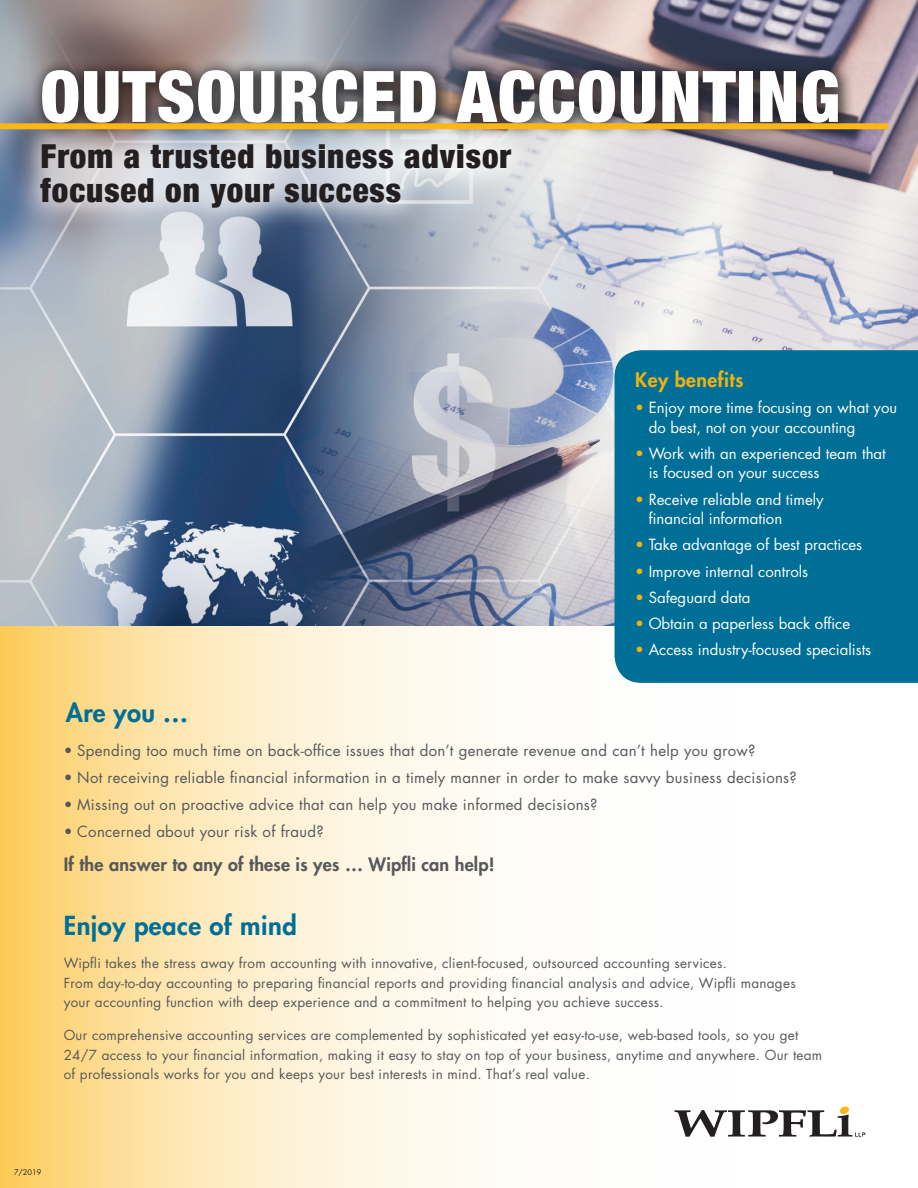
<style>
.page{position:relative;width:918px;height:1188px;background:#fff}
.page>*{position:absolute;margin:0;border:0;box-sizing:border-box;transform-origin:0 0}
.t1{font:900 condensed 71.25px "Helvetica Neue";letter-spacing:.02em;color:#fff}
.t2{font:900 condensed 33px/34.3px "Helvetica Neue";letter-spacing:.03em;color:#231f20}
.t3{font:800 25.5px "Futura Std";letter-spacing:.02em;color:#006f97}
.t4{font:800 19.5px "Futura Std";letter-spacing:.025em;color:#efb211}
.t5{font:800 18px "Futura Std";letter-spacing:.01em;color:#57585a}
.t6{font:15px/19.5px "Futura Std";color:#fff}
.t7{font:15px "Futura Std";letter-spacing:.02em;color:#57585a}
.t8{font:13.5px/19.5px "Futura Std";letter-spacing:.02em;color:#57585a}
.t9{font:7.5px "Futura Std";color:#231f20}
.s1{color:#efb211}
</style>
<div class="page">
<svg style="left:0;top:625px;width:866px;height:563px"></svg>
<img style="left:0;top:0;width:296px;height:625px">
<img style="left:296px;top:0;width:622px;height:625px">
<div style="left:615px;top:350px;width:303px;height:333px;background:#006f97"></div>
<div style="left:12px;top:115px;width:528px;height:121px;background:#fff;opacity:.7"></div>
<div style="left:29px;top:57px;width:827px;height:83px;background:#231f20;opacity:.75"></div>
<div style="left:0;top:123px;width:888px;height:6px;background:#fcb615"></div>
<svg style="left:675px;top:1106px;width:190px;height:31px"></svg>
<h1 class="t1" style="left:40px;top:38px;width:801px">OUTSOURCED ACCOUNTING</h1>
<h2 class="t2" style="left:40px;top:137px;width:472px">From a trusted business advisor focused on your success</h2>
<h3 class="t3" style="left:66px;top:697px;width:124px">Are you …</h3>
<h3 class="t4" style="left:635px;top:367px;width:110px">Key benefits</h3>
<p class="t6" style="left:649px;top:398px;width:250px;text-indent:-14px"><span class="s1">•</span> Enjoy more time focusing on what you do best, not on your accounting</p>
<p class="t6" style="left:649px;top:444px;width:239px;text-indent:-14px"><span class="s1">•</span> Work with an experienced team that is focused on your success</p>
<p class="t6" style="left:649px;top:490px;width:176px;text-indent:-14px"><span class="s1">•</span> Receive reliable and timely financial information</p>
<p class="t6" style="left:635px;top:535px;width:229px"><span class="s1">•</span> Take advantage of best practices</p>
<p class="t6" style="left:635px;top:562px;width:174px"><span class="s1">•</span> Improve internal controls</p>
<p class="t6" style="left:635px;top:588px;width:117px"><span class="s1">•</span> Safeguard data</p>
<p class="t6" style="left:635px;top:614px;width:217px"><span class="s1">•</span> Obtain a paperless back office</p>
<p class="t6" style="left:635px;top:640px;width:238px"><span class="s1">•</span> Access industry-focused specialists</p>
<p class="t7" style="left:64px;top:741px;width:693px">• Spending too much time on back-office issues that don’t generate revenue and can’t help you grow?</p>
<p class="t7" style="left:64px;top:768px;width:735px">• Not receiving reliable financial information in a timely manner in order to make savvy business decisions?</p>
<p class="t7" style="left:64px;top:795px;width:535px">• Missing out on proactive advice that can help you make informed decisions?</p>
<p class="t7" style="left:64px;top:822px;width:261px">• Concerned about your risk of fraud?</p>
<h3 class="t5" style="left:64px;top:853px;width:432px">If the answer to any of these is yes … Wipfli can help!</h3>
<h3 class="t3" style="left:64px;top:910px;width:235px">Enjoy peace of mind</h3>
<p class="t8" style="left:64px;top:954px;width:734px">Wipfli takes the stress away from accounting with innovative, client-focused, outsourced accounting services.<br>From day-to-day accounting to preparing financial reports and providing financial analysis and advice, Wipfli manages your accounting function with deep experience and a commitment to helping you achieve success.</p>
<p class="t8" style="left:64px;top:1026px;width:760px">Our comprehensive accounting services are complemented by sophisticated yet easy-to-use, web-based tools, so you get<br>24/7 access to your financial information, making it easy to stay on top of your business, anytime and anywhere. Our team of professionals works for you and keeps your best interests in mind. That’s real value.</p>
<p class="t9" style="left:14px;top:1167px;width:29px">7/2019</p>
</div>
